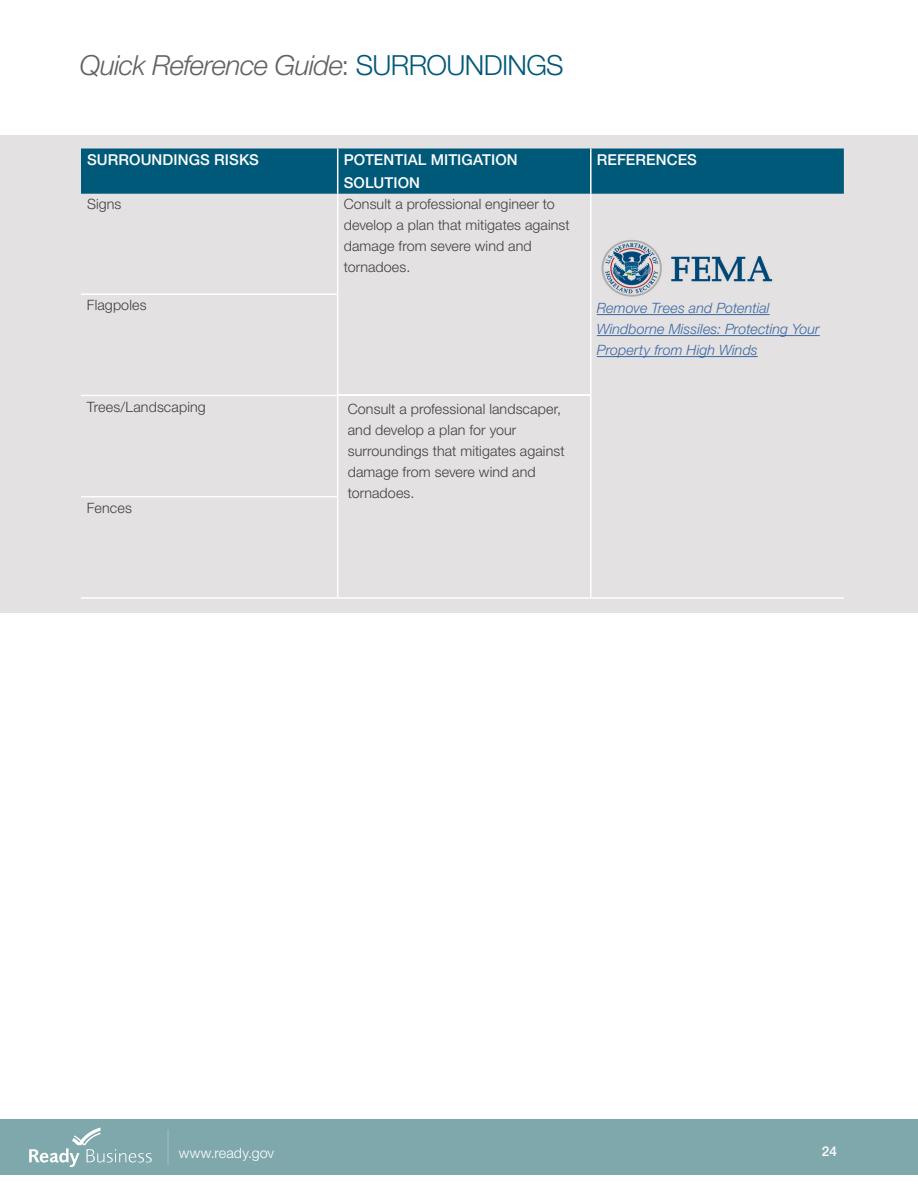
<style>
.page{position:relative;width:918px;height:1188px;background:#fff}
.page>*{position:absolute;margin:0;border:0;box-sizing:border-box;transform-origin:0 0}
.t1{font:italic 300 27.75px "Helvetica Neue LT Std";letter-spacing:-.02em;color:#626264}
.t2{font:500 15px/22.5px "Helvetica Neue LT Std";letter-spacing:.005em;color:#fff}
.t3{font:300 14.25px/21px "Helvetica Neue LT Std";letter-spacing:.01em;color:#414042}
.t4{font:italic 300 14.25px/21px "Helvetica Neue LT Std";letter-spacing:.005em;color:#3a68a5}
.t5{font:300 14.25px "Helvetica Neue LT Std";letter-spacing:.01em;color:#fff}
.t6{font:500 13.5px "Helvetica Neue LT Std";color:#fff}
.s1{font-style:normal}
.s2{font-style:normal;color:#005978}
</style>
<div class="page">
<div style="left:0;top:1119px;width:918px;height:55px;background:#7fa8ad"></div>
<svg style="left:29px;top:1128px;width:123px;height:39px"></svg>
<hr style="left:167px;top:1130px;width:2px;height:35px;background:#fff">
<div style="left:0;top:135px;width:918px;height:477px;background:#e3e1e1"></div>
<div style="left:81px;top:148px;width:763px;height:46px;background:#005978"></div>
<hr style="left:591px;top:597px;width:253px;height:2px;background:#fff">
<hr style="left:337px;top:148px;width:1px;height:46px;background:#fff">
<hr style="left:590px;top:148px;width:2px;height:46px;background:#fff">
<hr style="left:81px;top:293px;width:257px;height:2px;background:#fff">
<hr style="left:81px;top:395px;width:257px;height:1px;background:#fff">
<hr style="left:81px;top:496px;width:257px;height:1px;background:#fff">
<hr style="left:81px;top:597px;width:257px;height:2px;background:#fff">
<hr style="left:337px;top:194px;width:1px;height:99px;background:#fff">
<hr style="left:590px;top:194px;width:2px;height:100px;background:#fff">
<hr style="left:337px;top:295px;width:1px;height:100px;background:#fff">
<hr style="left:590px;top:294px;width:2px;height:101px;background:#fff">
<hr style="left:337px;top:396px;width:1px;height:100px;background:#fff">
<hr style="left:590px;top:395px;width:2px;height:102px;background:#fff">
<hr style="left:337px;top:497px;width:1px;height:100px;background:#fff">
<hr style="left:590px;top:497px;width:2px;height:100px;background:#fff">
<hr style="left:338px;top:597px;width:253px;height:2px;background:#fff">
<hr style="left:597px;top:314px;width:173px;height:1px;background:#3a68a5">
<hr style="left:597px;top:335px;width:223px;height:1px;background:#3a68a5">
<hr style="left:597px;top:356px;width:161px;height:1px;background:#3a68a5">
<img style="left:601px;top:240px;width:172px;height:57px">
<hr style="left:338px;top:395px;width:253px;height:1px;background:#fff">
<h3 class="t1" style="left:80px;top:49px;width:485px">Quick Reference Guide<span class="s1">:</span> <span class="s2">SURROUNDINGS</span></h3>
<p class="t2" style="left:87px;top:148px;width:173px">SURROUNDINGS RISKS</p>
<p class="t2" style="left:344px;top:148px;width:176px">POTENTIAL MITIGATION<br>SOLUTION</p>
<p class="t2" style="left:597px;top:148px;width:102px">REFERENCES</p>
<p class="t3" style="left:87px;top:193px;width:36px">Signs</p>
<p class="t3" style="left:344px;top:193px;width:228px">Consult a professional engineer to develop a plan that mitigates against damage from severe wind and tornadoes.</p>
<p class="t4" style="left:597px;top:297px;width:224px">Remove Trees and Potential<br>Windborne Missiles: Protecting Your<br>Property from High Winds</p>
<p class="t3" style="left:87px;top:295px;width:61px">Flagpoles</p>
<p class="t3" style="left:87px;top:396px;width:120px">Trees/Landscaping</p>
<p class="t3" style="left:87px;top:497px;width:46px">Fences</p>
<p class="t3" style="left:348px;top:398px;width:218px">Consult a professional landscaper, and develop a plan for your surroundings that mitigates against damage from severe wind and tornadoes.</p>
<p class="t5" style="left:179px;top:1144px;width:97px">www.ready.gov</p>
<p class="t6" style="left:822px;top:1144px;width:17px">24</p>
</div>
